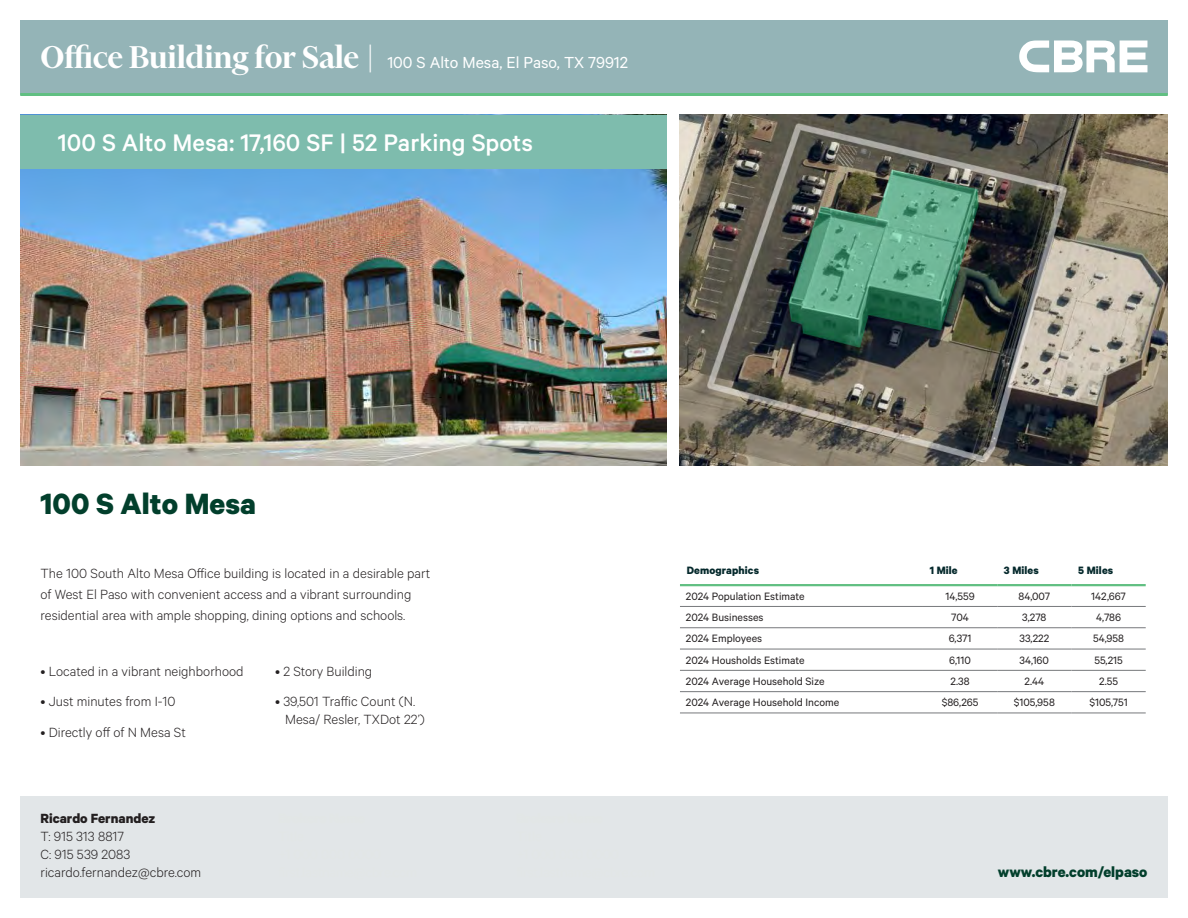
<style>
.page{position:relative;width:1188px;height:918px;background:#fff}
.page>*{position:absolute;margin:0;border:0;box-sizing:border-box;transform-origin:0 0}
.Subheading_Large{font:700 33px "Calibre";color:#023f2c}
.t1{font:500 27px "Calibre";color:#fff}
.t2{font:18px "Calibre";color:#fff}
.t3{font:700 16.5px "Calibre";color:#023f2c}
.Body_Copy{font:300 15px/18px "Calibre";color:#231f20}
.t4{font:700 15px "Calibre";color:#231f20}
.Table_Content{font:12px "Calibre";color:#231f20}
.Table_Header_Bold{font:700 12px "Calibre";letter-spacing:.01em;color:#05292c}
.s1{font-family:"Financier Display";font-weight:600;font-size:36px}
</style>
<div class="page">
<img style="left:20px;top:169px;width:646px;height:297px">
<img style="left:680px;top:115px;width:488px;height:350px">
<hr style="left:680px;top:606px;width:243px;height:1px;background:#76787b">
<hr style="left:923px;top:606px;width:74px;height:1px;background:#76787b">
<hr style="left:997px;top:606px;width:74px;height:1px;background:#76787b">
<hr style="left:1071px;top:606px;width:75px;height:1px;background:#76787b">
<hr style="left:680px;top:627px;width:243px;height:1px;background:#76787b">
<hr style="left:923px;top:627px;width:74px;height:1px;background:#76787b">
<hr style="left:997px;top:627px;width:74px;height:1px;background:#76787b">
<hr style="left:1071px;top:627px;width:75px;height:1px;background:#76787b">
<hr style="left:680px;top:649px;width:243px;height:1px;background:#76787b">
<hr style="left:923px;top:649px;width:74px;height:1px;background:#76787b">
<hr style="left:997px;top:649px;width:74px;height:1px;background:#76787b">
<hr style="left:1071px;top:649px;width:75px;height:1px;background:#76787b">
<hr style="left:680px;top:670px;width:243px;height:1px;background:#76787b">
<hr style="left:923px;top:670px;width:74px;height:1px;background:#76787b">
<hr style="left:997px;top:670px;width:74px;height:1px;background:#76787b">
<hr style="left:1071px;top:670px;width:75px;height:1px;background:#76787b">
<hr style="left:680px;top:691px;width:243px;height:1px;background:#76787b">
<hr style="left:923px;top:691px;width:74px;height:1px;background:#76787b">
<hr style="left:997px;top:691px;width:74px;height:1px;background:#76787b">
<hr style="left:1071px;top:691px;width:75px;height:1px;background:#76787b">
<hr style="left:680px;top:713px;width:243px;height:1px;background:#76787b">
<hr style="left:923px;top:713px;width:74px;height:1px;background:#76787b">
<hr style="left:997px;top:713px;width:74px;height:1px;background:#76787b">
<hr style="left:1071px;top:713px;width:75px;height:1px;background:#76787b">
<hr style="left:680px;top:584px;width:243px;height:2px;background:#61bf82">
<hr style="left:923px;top:584px;width:74px;height:2px;background:#61bf82">
<hr style="left:997px;top:584px;width:74px;height:2px;background:#61bf82">
<hr style="left:1071px;top:584px;width:75px;height:2px;background:#61bf82">
<div style="left:20px;top:115px;width:647px;height:54px;background:#7ebcad"></div>
<div style="left:20px;top:20px;width:1148px;height:74px;background:#94b4b7"></div>
<div style="left:20px;top:796px;width:1148px;height:102px;background:#e2e6e8"></div>
<svg style="left:1019px;top:40px;width:129px;height:32px"></svg>
<hr style="left:20px;top:93px;width:1148px;height:3px;background:#61bf82">
<p class="t2" style="left:40px;top:52px;width:589px"><span class="s1">Office Building for Sale |</span> 100 S Alto Mesa, El Paso, TX 79912</p>
<p class="t1" style="left:58px;top:126px;width:477px">100 S Alto Mesa: 17,160 SF | 52 Parking Spots</p>
<p class="Subheading_Large" style="left:40px;top:484px;width:217px">100 S Alto Mesa</p>
<p class="Body_Copy" style="left:40px;top:562px;width:391px;line-height:21px">The 100 South Alto Mesa Office building is located in a desirable part of West El Paso with convenient access and a vibrant surrounding residential area with ample shopping, dining options and schools.</p>
<p class="Table_Header_Bold" style="left:687px;top:563px;width:74px">Demographics</p>
<p class="Table_Header_Bold" style="left:930px;top:563px;width:29px">1 Mile</p>
<p class="Table_Header_Bold" style="left:1004px;top:563px;width:36px">3 Miles</p>
<p class="Table_Header_Bold" style="left:1078px;top:563px;width:37px">5 Miles</p>
<p class="Table_Content" style="left:686px;top:589px;width:120px">2024 Population Estimate</p>
<p class="Table_Content" style="left:945px;top:589px;width:31px">14,559</p>
<p class="Table_Content" style="left:1019px;top:589px;width:33px">84,007</p>
<p class="Table_Content" style="left:1091px;top:589px;width:36px">142,667</p>
<p class="Table_Content" style="left:686px;top:610px;width:79px">2024 Businesses</p>
<p class="Table_Content" style="left:951px;top:610px;width:19px">704</p>
<p class="Table_Content" style="left:1022px;top:610px;width:26px">3,278</p>
<p class="Table_Content" style="left:1096px;top:610px;width:27px">4,786</p>
<p class="Table_Content" style="left:686px;top:632px;width:78px">2024 Employees</p>
<p class="Table_Content" style="left:949px;top:632px;width:24px">6,371</p>
<p class="Table_Content" style="left:1019px;top:632px;width:31px">33,222</p>
<p class="Table_Content" style="left:1093px;top:632px;width:33px">54,958</p>
<p class="Table_Content" style="left:686px;top:653px;width:120px">2024 Housholds Estimate</p>
<p class="Table_Content" style="left:949px;top:653px;width:23px">6,110</p>
<p class="Table_Content" style="left:1020px;top:653px;width:31px">34,160</p>
<p class="Table_Content" style="left:1094px;top:653px;width:30px">55,215</p>
<p class="Table_Content" style="left:686px;top:674px;width:140px">2024 Average Household Size</p>
<p class="Table_Content" style="left:950px;top:674px;width:21px">2.38</p>
<p class="Table_Content" style="left:1024px;top:674px;width:21px">2.44</p>
<p class="Table_Content" style="left:1099px;top:674px;width:20px">2.55</p>
<p class="Table_Content" style="left:686px;top:695px;width:155px">2024 Average Household Income</p>
<p class="Table_Content" style="left:942px;top:695px;width:38px">$86,265</p>
<p class="Table_Content" style="left:1014px;top:695px;width:43px">$105,958</p>
<p class="Table_Content" style="left:1089px;top:695px;width:40px">$105,751</p>
<p class="Body_Copy" style="left:40px;top:661px;width:205px">• Located in a vibrant neighborhood</p>
<p class="Body_Copy" style="left:40px;top:692px;width:137px">• Just minutes from I-10</p>
<p class="Body_Copy" style="left:40px;top:723px;width:147px">• Directly off of N Mesa St</p>
<p class="Body_Copy" style="left:275px;top:661px;width:99px">• 2 Story Building</p>
<p class="Body_Copy" style="left:285px;top:692px;width:141px;text-indent:-10px">• 39,501 Traffic Count (N.<br>Mesa/ Resler, TXDot 22’)</p>
<p class="t4" style="left:40px;top:809px;width:116px">Ricardo Fernandez</p>
<p class="Body_Copy" style="left:40px;top:827px;width:162px">T: 915 313 8817<br>C: 915 539 2083 ricardo.fernandez@cbre.com</p>
<p class="t3" style="left:998px;top:862px;width:151px">www.cbre.com/elpaso</p>
</div>
